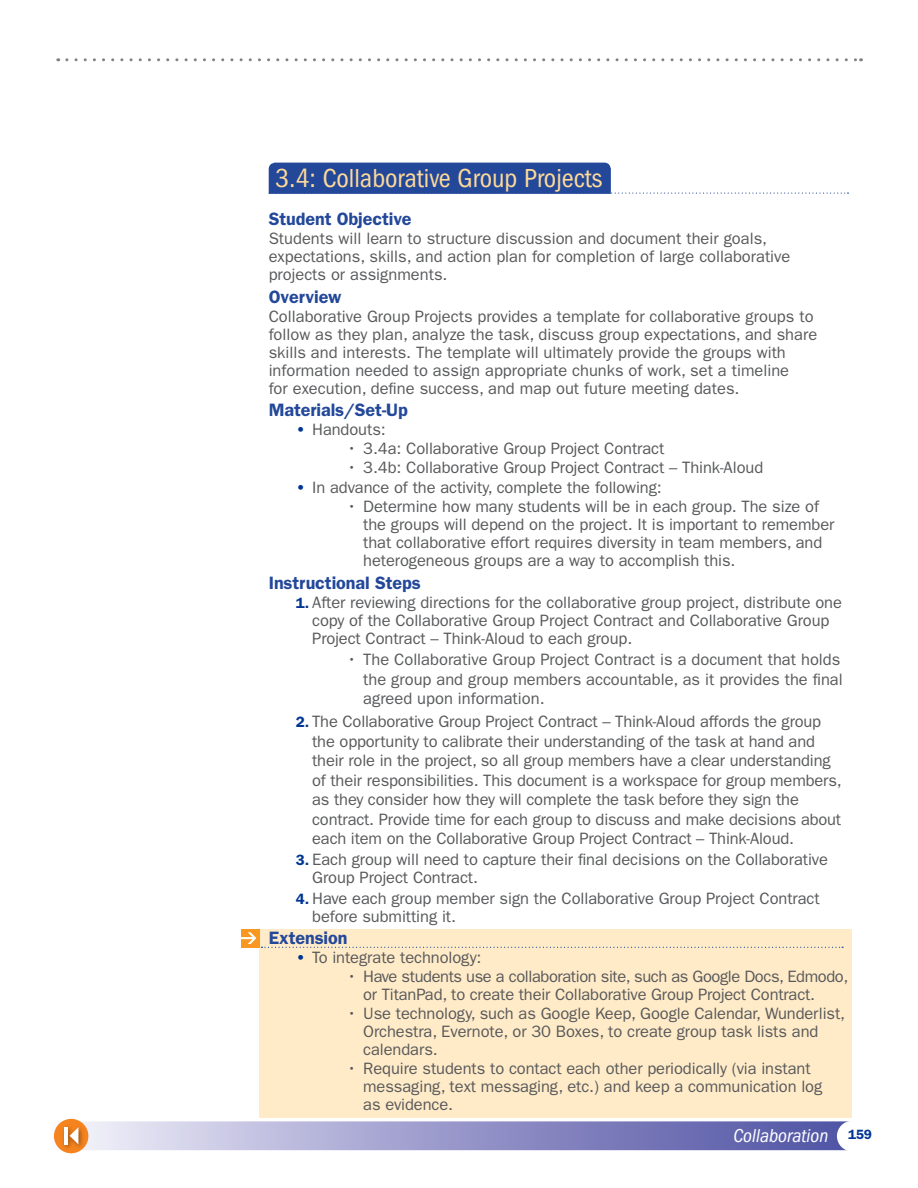
<style>
.page{position:relative;width:918px;height:1188px;background:#fff}
.page>*{position:absolute;margin:0;border:0;box-sizing:border-box;transform-origin:0 0}
.t1{font:condensed 27px "ITC Franklin Gothic Std";color:#ffda98}
.t2{font:italic condensed 19.35px "ITC Franklin Gothic Std";color:#fff}
.t3{font:600 18px "ITC Franklin Gothic Std";letter-spacing:-.005em;color:#23489a}
.t4{font:16.5px/18px "ITC Franklin Gothic Std";letter-spacing:-.005em;color:#58595b}
.t5{font:600 13.5px "ITC Franklin Gothic Std";color:#003594}
.s1{font-weight:600;color:#003594}
.s2{font-weight:600;font-size:15px;color:#003594}
</style>
<div class="page">
<svg style="left:67px;top:58px;width:795px;height:3px"></svg>
<div style="left:54px;top:1119px;width:34px;height:34px;background:#f5841f;border-radius:50%"></div>
<svg style="left:54px;top:1121px;width:795px;height:29px;background:#a09cc7"></svg>
<div style="left:260px;top:929px;width:592px;height:188px;background:#ffebc8"></div>
<div style="left:241px;top:929px;width:19px;height:19px;background:#f89820"></div>
<svg style="left:241px;top:932px;width:15px;height:12px"></svg>
<svg style="left:262px;top:947px;width:581px;height:1px"></svg>
<svg style="left:269px;top:163px;width:580px;height:31px"></svg>
<h1 class="t1" style="left:275px;top:163px;width:328px">3.4: Collaborative Group Projects</h1>
<p class="t3" style="left:269px;top:208px;width:144px">Student Objective</p>
<p class="t4" style="left:269px;top:230px;width:523px">Students will learn to structure discussion and document their goals, expectations, skills, and action plan for completion of large collaborative projects or assignments.</p>
<p class="t3" style="left:269px;top:286px;width:74px">Overview</p>
<p class="t4" style="left:269px;top:307px;width:550px">Collaborative Group Projects provides a template for collaborative groups to follow as they plan, analyze the task, discuss group expectations, and share skills and interests. The template will ultimately provide the groups with information needed to assign appropriate chunks of work, set a timeline<br>for execution, define success, and map out future meeting dates.</p>
<p class="t3" style="left:269px;top:399px;width:141px">Materials/Set-Up</p>
<p class="t4" style="left:296px;top:421px;width:92px"><span class="s1">•</span> Handouts:</p>
<p class="t4" style="left:347px;top:440px;width:319px">• 3.4a: Collaborative Group Project Contract</p>
<p class="t4" style="left:347px;top:459px;width:418px">• 3.4b: Collaborative Group Project Contract – Think-Aloud</p>
<p class="t4" style="left:296px;top:479px;width:368px"><span class="s1">•</span> In advance of the activity, complete the following:</p>
<p class="t4" style="left:363px;top:498px;width:473px;text-indent:-17px">• Determine how many students will be in each group. The size of the groups will depend on the project. It is important to remember that collaborative effort requires diversity in team members, and heterogeneous groups are a way to accomplish this.</p>
<p class="t3" style="left:269px;top:572px;width:154px">Instructional Steps</p>
<p class="t4" style="left:312px;top:593px;width:531px;text-indent:-17px"><span class="s2">1.</span> After reviewing directions for the collaborative group project, distribute one copy of the Collaborative Group Project Contract and Collaborative Group<br>Project Contract – Think-Aloud to each group.</p>
<p class="t4" style="left:363px;top:650px;width:481px;line-height:19.5px;text-indent:-16px">• The Collaborative Group Project Contract is a document that holds the group and group members accountable, as it provides the final agreed upon information.</p>
<p class="t4" style="left:312px;top:712px;width:531px;line-height:19.5px;text-indent:-17px"><span class="s2">2.</span> The Collaborative Group Project Contract – Think-Aloud affords the group the opportunity to calibrate their understanding of the task at hand and their role in the project, so all group members have a clear understanding of their responsibilities. This document is a workspace for group members, as they consider how they will complete the task before they sign the contract. Provide time for each group to discuss and make decisions about each item on the Collaborative Group Project Contract – Think-Aloud.</p>
<p class="t4" style="left:312px;top:851px;width:517px;text-indent:-17px"><span class="s2">3.</span> Each group will need to capture their final decisions on the Collaborative<br>Group Project Contract.</p>
<p class="t4" style="left:312px;top:889px;width:509px;text-indent:-17px"><span class="s2">4.</span> Have each group member sign the Collaborative Group Project Contract before submitting it.</p>
<p class="t3" style="left:269px;top:927px;width:80px">Extension</p>
<p class="t4" style="left:296px;top:949px;width:187px"><span class="s1">•</span> To integrate technology:</p>
<p class="t4" style="left:363px;top:968px;width:487px;text-indent:-16px">• Have students use a collaboration site, such as Google Docs, Edmodo, or TitanPad, to create their Collaborative Group Project Contract.</p>
<p class="t4" style="left:363px;top:1005px;width:484px;text-indent:-16px">• Use technology, such as Google Keep, Google Calendar, Wunderlist,<br>Orchestra, Evernote, or 30 Boxes, to create group task lists and calendars.</p>
<p class="t4" style="left:363px;top:1060px;width:461px;text-indent:-16px">• Require students to contact each other periodically (via instant messaging, text messaging, etc.) and keep a communication log as evidence.</p>
<p class="t2" style="left:733px;top:1125px;width:96px">Collaboration</p>
<p class="t5" style="left:848px;top:1127px;width:26px">159</p>
</div>
